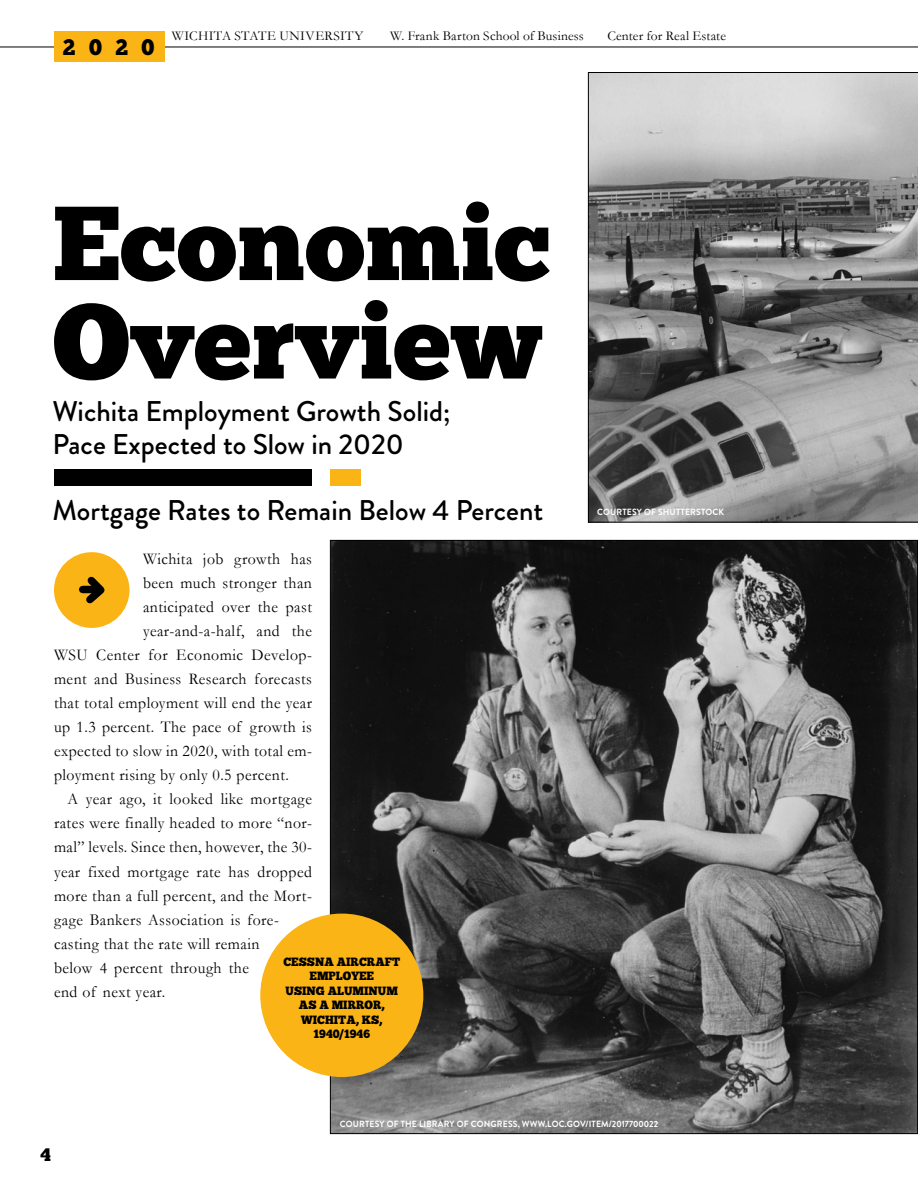
<style>
.page{position:relative;width:918px;height:1188px;background:#fff}
.page>*{position:absolute;margin:0;border:0;box-sizing:border-box;transform-origin:0 0}
.t1{font:105px/98.4px "Chunk Five";color:#000}
.t2{font:500 28.5px/33px "Brandon Grotesque";color:#000}
.t3{font:22.5px "Chunk Five";color:#000;scale:.96 1}
.t4{font:18px "Chunk Five Ex";color:#000}
.t5{font:16.5px "Garamond";letter-spacing:.03em;color:#000;scale:.96 1}
.t6{font:13.5px "Garamond";letter-spacing:.015em;color:#000}
.t7{font:12px/14.4px "Chunk Five";color:#000;text-align:center;scale:.96 1}
.t8{font:700 9px "Brandon Grotesque";letter-spacing:.02em;color:#fff;scale:.96 1}
</style>
<div class="page">
<hr style="left:0;top:47px;width:918px;height:1px;background:#000">
<div style="left:54px;top:32px;width:110px;height:30px;background:#fbb416"></div>
<img style="left:332px;top:542px;width:584px;height:590px">
<svg style="left:588px;top:72px;width:330px;height:451px;background:#888"></svg>
<div style="left:54px;top:470px;width:258px;height:16px;background:#000"></div>
<div style="left:330px;top:470px;width:31px;height:16px;background:#fbb416"></div>
<div style="left:54px;top:552px;width:76px;height:76px;background:#fbb416;border-radius:50%"></div>
<svg style="left:79px;top:576px;width:26px;height:28px"></svg>
<div style="left:260px;top:914px;width:163px;height:163px;background:#fbb416;border-radius:50%"></div>
<h3 class="t3" style="left:63px;top:34px;width:97px">2020</h3>
<p class="t6" style="left:172px;top:27px;width:193px">WICHITA STATE UNIVERSITY</p>
<p class="t6" style="left:390px;top:27px;width:195px">W. Frank Barton School of Business</p>
<p class="t6" style="left:607px;top:27px;width:120px">Center for Real Estate</p>
<h1 class="t1" style="left:52px;top:194px;width:500px">Economic<br>Overview</h1>
<h2 class="t2" style="left:52px;top:395px;width:399px">Wichita Employment Growth Solid;<br>Pace Expected to Slow in 2020</h2>
<h2 class="t2" style="left:52px;top:494px;width:492px">Mortgage Rates to Remain Below 4 Percent</h2>
<p class="t5" style="left:143px;top:548px;width:178px">Wichita job growth has</p>
<p class="t5" style="left:143px;top:572px;width:178px">been much stronger than</p>
<p class="t5" style="left:143px;top:596px;width:178px">anticipated over the past</p>
<p class="t5" style="left:143px;top:620px;width:178px">year-and-a-half, and the</p>
<p class="t5" style="left:54px;top:644px;width:270px">WSU Center for Economic Develop-</p>
<p class="t5" style="left:54px;top:668px;width:270px">ment and Business Research forecasts</p>
<p class="t5" style="left:54px;top:692px;width:270px">that total employment will end the year</p>
<p class="t5" style="left:54px;top:716px;width:270px">up 1.3 percent. The pace of growth is</p>
<p class="t5" style="left:54px;top:740px;width:270px">expected to slow in 2020, with total em-</p>
<p class="t5" style="left:54px;top:764px;width:246px">ployment rising by only 0.5 percent.</p>
<p class="t5" style="left:68px;top:788px;width:256px">A year ago, it looked like mortgage</p>
<p class="t5" style="left:54px;top:812px;width:270px">rates were finally headed to more “nor-</p>
<p class="t5" style="left:54px;top:836px;width:270px">mal” levels. Since then, however, the 30-</p>
<p class="t5" style="left:54px;top:860px;width:270px">year fixed mortgage rate has dropped</p>
<p class="t5" style="left:54px;top:884px;width:270px">more than a full percent, and the Mort-</p>
<p class="t5" style="left:54px;top:908px;width:236px">gage Bankers Association is fore-</p>
<p class="t5" style="left:54px;top:932px;width:216px">casting that the rate will remain</p>
<p class="t5" style="left:54px;top:956px;width:205px">below 4 percent through the</p>
<p class="t5" style="left:54px;top:980px;width:117px">end of next year.</p>
<p class="t7" style="left:283px;top:955px;width:123px">CESSNA AIRCRAFT<br>EMPLOYEE<br>USING ALUMINUM<br>AS A MIRROR,<br>WICHITA, KS,<br>1940/1946</p>
<p class="t8" style="left:597px;top:506px;width:134px">COURTESY OF SHUTTERSTOCK</p>
<p class="t4" style="left:40px;top:1141px;width:12px">4</p>
<p class="t8" style="left:340px;top:1117px;width:333px">COURTESY OF THE LIBRARY OF CONGRESS, WWW.LOC.GOV/ITEM/2017700022</p>
</div>
